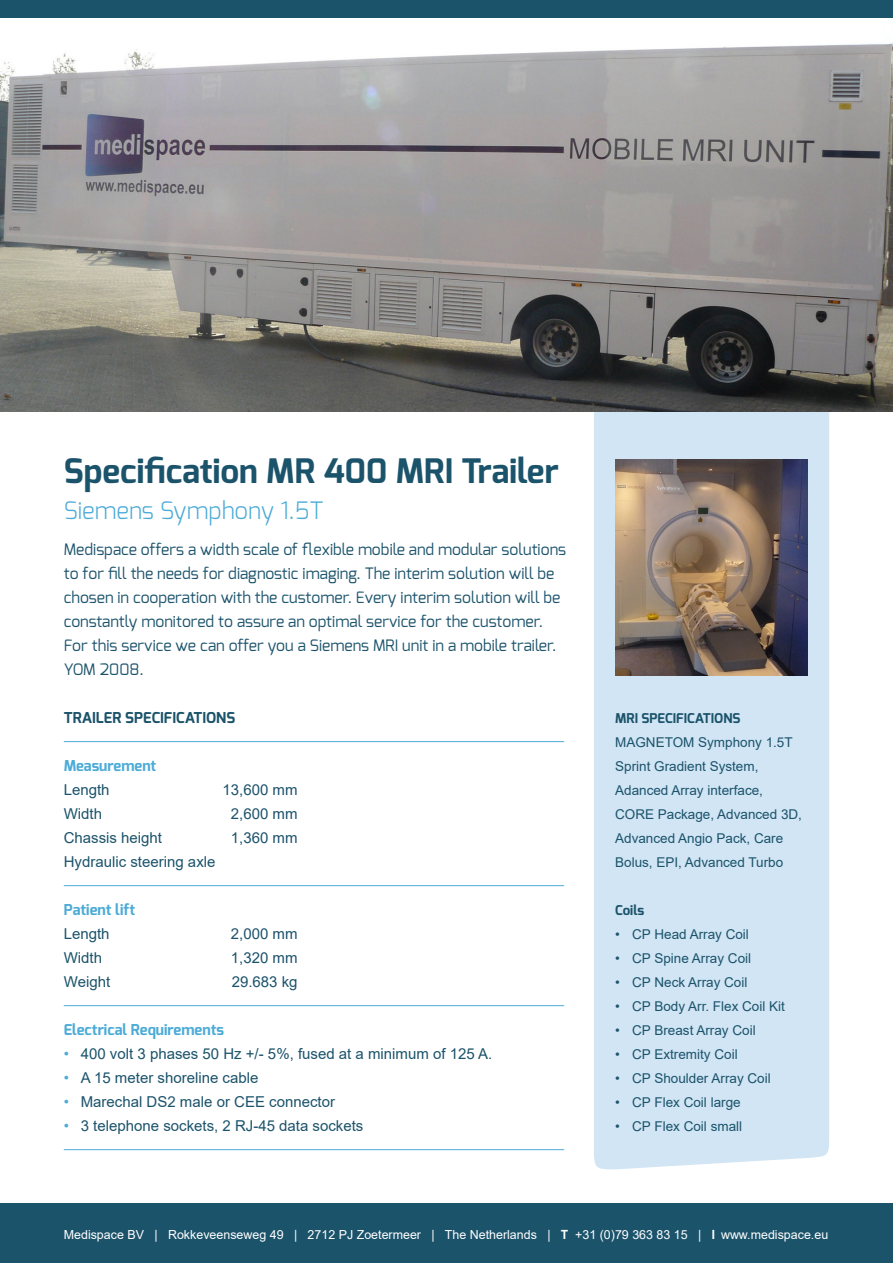
<style>
.page{position:relative;width:893px;height:1263px;background:#fff}
.page>*{position:absolute;margin:0;border:0;box-sizing:border-box;transform-origin:0 0}
.t1{font:700 33.75px "Exo";color:#1b536b}
.t2{font:300 24px "Exo";color:#4cabd7}
.t3{font:15.75px/24px "Exo";color:#1b536b}
.t4{font:15px "Arial";color:#1b536b}
.t5{font:700 15px "Exo";color:#4cabd7}
.t6{font:700 15px "Exo";color:#1b536b}
.t7{font:13.5px/24px "Arial";color:#1b536b}
.t8{font:700 13.5px "Exo";color:#1b536b}
.t9{font:12.45px "Arial";color:#fff}
.s1{color:#4cabd7}
.s2{font-family:"Exo";font-weight:700}
</style>
<div class="page">
<div style="left:594px;top:411px;width:235px;height:758px;background:#d1e5f4"></div>
<img style="left:0;top:17px;width:893px;height:394px">
<img style="left:615px;top:459px;width:193px;height:216px">
<div style="left:0;top:0;width:893px;height:17px;background:#1b536b"></div>
<div style="left:0;top:1203px;width:893px;height:60px;background:#1b536b"></div>
<hr style="left:64px;top:1005px;width:500px;height:1px;background:#4cabd7">
<hr style="left:64px;top:1149px;width:500px;height:1px;background:#4cabd7">
<hr style="left:64px;top:885px;width:500px;height:1px;background:#4cabd7">
<hr style="left:64px;top:741px;width:500px;height:1px;background:#4cabd7">
<p class="t1" style="left:64px;top:449px;width:496px">Specification MR 400 MRI Trailer</p>
<p class="t2" style="left:64px;top:495px;width:261px">Siemens Symphony 1.5T</p>
<p class="t3" style="left:64px;top:537px;width:504px">Medispace offers a width scale of flexible mobile and modular solutions to for fill the needs for diagnostic imaging. The interim solution will be chosen in cooperation with the customer. Every interim solution will be constantly monitored to assure an optimal service for the customer.<br>For this service we can offer you a Siemens MRI unit in a mobile trailer.<br>YOM 2008.</p>
<p class="t6" style="left:64px;top:708px;width:173px">TRAILER SPECIFICATIONS</p>
<p class="t5" style="left:64px;top:756px;width:94px">Measurement</p>
<p class="t4" style="left:64px;top:779px;width:47px">Length</p>
<p class="t4" style="left:223px;top:779px;width:77px">13,600 mm</p>
<p class="t4" style="left:64px;top:803px;width:40px">Width</p>
<p class="t4" style="left:231px;top:803px;width:68px">2,600 mm</p>
<p class="t4" style="left:64px;top:827px;width:100px">Chassis height</p>
<p class="t4" style="left:231px;top:827px;width:68px">1,360 mm</p>
<p class="t4" style="left:64px;top:851px;width:153px">Hydraulic steering axle</p>
<p class="t5" style="left:64px;top:900px;width:73px">Patient lift</p>
<p class="t4" style="left:64px;top:923px;width:47px">Length</p>
<p class="t4" style="left:231px;top:923px;width:68px">2,000 mm</p>
<p class="t4" style="left:64px;top:947px;width:40px">Width</p>
<p class="t4" style="left:231px;top:947px;width:68px">1,320 mm</p>
<p class="t4" style="left:64px;top:971px;width:48px">Weight</p>
<p class="t4" style="left:232px;top:971px;width:67px">29.683 kg</p>
<p class="t5" style="left:64px;top:1020px;width:162px">Electrical Requirements</p>
<p class="t4" style="left:64px;top:1043px;width:430px"><span class="s1">•</span> 400 volt 3 phases 50 Hz +/- 5%, fused at a minimum of 125 A.</p>
<p class="t4" style="left:64px;top:1067px;width:196px"><span class="s1">•</span> A 15 meter shoreline cable</p>
<p class="t4" style="left:64px;top:1091px;width:273px"><span class="s1">•</span> Marechal DS2 male or CEE connector</p>
<p class="t4" style="left:64px;top:1115px;width:301px"><span class="s1">•</span> 3 telephone sockets, 2 RJ-45 data sockets</p>
<p class="t8" style="left:615px;top:709px;width:127px">MRI SPECIFICATIONS</p>
<p class="t7" style="left:615px;top:730px;width:179px">MAGNETOM Symphony 1.5T</p>
<p class="t7" style="left:615px;top:754px;width:145px">Sprint Gradient System,</p>
<p class="t7" style="left:615px;top:778px;width:188px">Adanced Array interface,<br>CORE Package, Advanced 3D,<br>Advanced Angio Pack, Care<br>Bolus, EPI, Advanced Turbo</p>
<p class="t8" style="left:615px;top:901px;width:31px">Coils</p>
<p class="t7" style="left:615px;top:922px;width:135px">• CP Head Array Coil</p>
<p class="t7" style="left:615px;top:946px;width:138px">• CP Spine Array Coil</p>
<p class="t7" style="left:615px;top:970px;width:134px">• CP Neck Array Coil</p>
<p class="t7" style="left:615px;top:994px;width:171px">• CP Body Arr. Flex Coil Kit</p>
<p class="t7" style="left:615px;top:1018px;width:142px">• CP Breast Array Coil</p>
<p class="t7" style="left:615px;top:1042px;width:124px">• CP Extremity Coil</p>
<p class="t7" style="left:615px;top:1066px;width:157px">• CP Shoulder Array Coil</p>
<p class="t7" style="left:615px;top:1090px;width:127px">• CP Flex Coil large</p>
<p class="t7" style="left:615px;top:1114px;width:129px">• CP Flex Coil small</p>
<p class="t9" style="left:64px;top:1226px;width:766px">Medispace BV | Rokkeveenseweg 49 | 2712 PJ Zoetermeer | The Netherlands | <span class="s2">T</span> +31 (0)79 363 83 15 | <span class="s2">I</span> www.medispace.eu</p>
</div>
